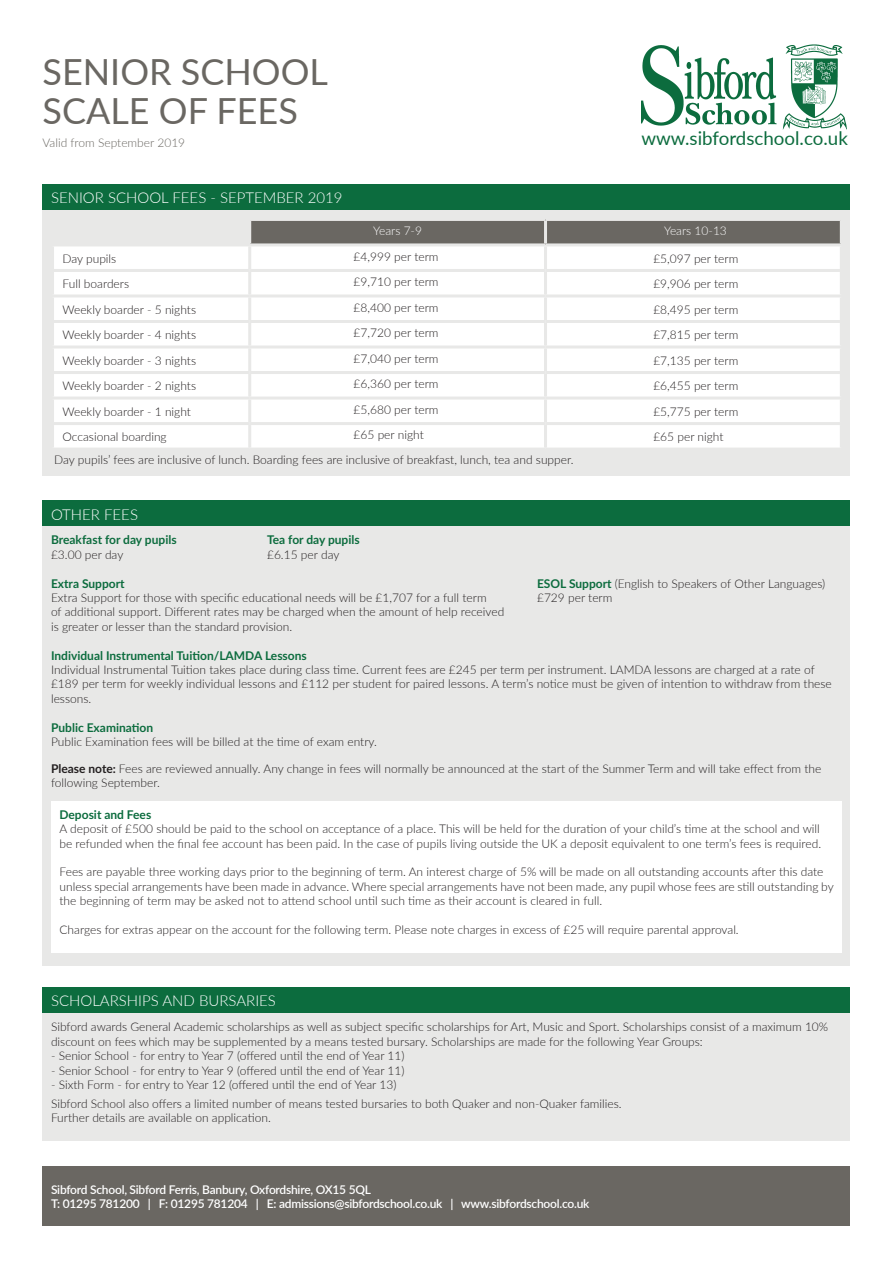
<style>
.page{position:relative;width:893px;height:1263px;background:#fff}
.page>*{position:absolute;margin:0;border:0;box-sizing:border-box;transform-origin:0 0}
.t1{font:36px/39px "Lato";color:#6a6762}
.t2{font:18.75px "Lato";color:#0c6c3e}
.t3{font:300 15px "Lato";color:#fff}
.t4{font:300 12px/14.4px "Lato";color:#231f20}
.t5{font:600 12px/14.4px "Lato";letter-spacing:-.02em;color:#fff}
.t6{font:700 12px "Lato";color:#0c6c3e}
.t7{font:300 12px "Lato";color:#6a6762}
.t8{font:300 12px "Lato";color:#fff}
.s1{font-weight:700;color:#0c6c3e}
.s2{font-weight:700}
</style>
<div class="page">
<img style="left:641px;top:44px;width:206px;height:86px">
<div style="left:43px;top:209px;width:807px;height:267px;background:#e8e8e7"></div>
<div style="left:250px;top:219px;width:295px;height:26px;background:#6a6762"></div>
<div style="left:545px;top:219px;width:296px;height:26px;background:#6a6762"></div>
<div style="left:54px;top:246px;width:786px;height:202px;background:#fff"></div>
<div style="left:251px;top:246px;width:293px;height:202px;background:#fff"></div>
<hr style="left:250px;top:218px;width:295px;height:3px;background:#e8e8e7">
<hr style="left:248px;top:221px;width:3px;height:22px;background:#e8e8e7">
<hr style="left:545px;top:218px;width:298px;height:3px;background:#e8e8e7">
<hr style="left:544px;top:221px;width:3px;height:22px;background:#e8e8e7">
<hr style="left:840px;top:221px;width:3px;height:22px;background:#e8e8e7">
<hr style="left:250px;top:243px;width:295px;height:3px;background:#e8e8e7">
<hr style="left:248px;top:246px;width:3px;height:23px;background:#e8e8e7">
<hr style="left:545px;top:243px;width:298px;height:3px;background:#e8e8e7">
<hr style="left:544px;top:246px;width:3px;height:23px;background:#e8e8e7">
<hr style="left:51px;top:269px;width:199px;height:3px;background:#e8e8e7">
<hr style="left:250px;top:269px;width:295px;height:3px;background:#e8e8e7">
<hr style="left:248px;top:272px;width:3px;height:22px;background:#e8e8e7">
<hr style="left:545px;top:269px;width:298px;height:3px;background:#e8e8e7">
<hr style="left:544px;top:272px;width:3px;height:22px;background:#e8e8e7">
<hr style="left:51px;top:294px;width:199px;height:3px;background:#e8e8e7">
<hr style="left:250px;top:294px;width:295px;height:3px;background:#e8e8e7">
<hr style="left:248px;top:297px;width:3px;height:23px;background:#e8e8e7">
<hr style="left:545px;top:294px;width:298px;height:3px;background:#e8e8e7">
<hr style="left:544px;top:297px;width:3px;height:23px;background:#e8e8e7">
<hr style="left:51px;top:320px;width:199px;height:3px;background:#e8e8e7">
<hr style="left:250px;top:320px;width:295px;height:3px;background:#e8e8e7">
<hr style="left:248px;top:323px;width:3px;height:22px;background:#e8e8e7">
<hr style="left:545px;top:320px;width:298px;height:3px;background:#e8e8e7">
<hr style="left:544px;top:323px;width:3px;height:22px;background:#e8e8e7">
<hr style="left:51px;top:345px;width:199px;height:3px;background:#e8e8e7">
<hr style="left:250px;top:345px;width:295px;height:3px;background:#e8e8e7">
<hr style="left:248px;top:348px;width:3px;height:23px;background:#e8e8e7">
<hr style="left:545px;top:345px;width:298px;height:3px;background:#e8e8e7">
<hr style="left:544px;top:348px;width:3px;height:23px;background:#e8e8e7">
<hr style="left:51px;top:371px;width:199px;height:3px;background:#e8e8e7">
<hr style="left:250px;top:371px;width:295px;height:3px;background:#e8e8e7">
<hr style="left:248px;top:374px;width:3px;height:22px;background:#e8e8e7">
<hr style="left:545px;top:371px;width:298px;height:3px;background:#e8e8e7">
<hr style="left:544px;top:374px;width:3px;height:22px;background:#e8e8e7">
<hr style="left:51px;top:396px;width:199px;height:3px;background:#e8e8e7">
<hr style="left:250px;top:396px;width:295px;height:3px;background:#e8e8e7">
<hr style="left:248px;top:399px;width:3px;height:23px;background:#e8e8e7">
<hr style="left:545px;top:396px;width:298px;height:3px;background:#e8e8e7">
<hr style="left:544px;top:399px;width:3px;height:23px;background:#e8e8e7">
<hr style="left:51px;top:422px;width:199px;height:3px;background:#e8e8e7">
<hr style="left:250px;top:422px;width:295px;height:3px;background:#e8e8e7">
<hr style="left:248px;top:425px;width:3px;height:23px;background:#e8e8e7">
<hr style="left:545px;top:422px;width:298px;height:3px;background:#e8e8e7">
<hr style="left:544px;top:425px;width:3px;height:23px;background:#e8e8e7">
<div style="left:43px;top:184px;width:807px;height:25px;background:#0c6c3e"></div>
<div style="left:43px;top:526px;width:807px;height:439px;background:#e8e8e7"></div>
<div style="left:51px;top:801px;width:791px;height:151px;background:#fff"></div>
<div style="left:43px;top:501px;width:807px;height:25px;background:#0c6c3e"></div>
<div style="left:43px;top:1166px;width:807px;height:60px;background:#6a6762"></div>
<div style="left:43px;top:988px;width:807px;height:25px;background:#0c6c3e"></div>
<div style="left:43px;top:1013px;width:807px;height:128px;background:#e8e8e7"></div>
<h1 class="t1" style="left:43px;top:51px;width:287px">SENIOR SCHOOL<br>SCALE OF FEES</h1>
<p class="t7" style="left:43px;top:135px;width:144px">Valid from September 2019</p>
<p class="t3" style="left:51px;top:187px;width:293px">SENIOR SCHOOL FEES - SEPTEMBER 2019</p>
<h2 class="t2" style="left:641px;top:125px;width:208px">www.sibfordschool.co.uk</h2>
<p class="t8" style="left:373px;top:222px;width:50px">Years 7-9</p>
<p class="t8" style="left:664px;top:223px;width:64px">Years 10-13</p>
<p class="t4" style="left:63px;top:251px;width:55px">Day pupils</p>
<p class="t4" style="left:354px;top:249px;width:87px">£4,999 per term</p>
<p class="t4" style="left:653px;top:251px;width:87px">£5,097 per term</p>
<p class="t4" style="left:63px;top:276px;width:68px">Full boarders</p>
<p class="t4" style="left:354px;top:274px;width:87px">£9,710 per term</p>
<p class="t4" style="left:653px;top:276px;width:87px">£9,906 per term</p>
<p class="t4" style="left:63px;top:302px;width:135px">Weekly boarder - 5 nights</p>
<p class="t4" style="left:354px;top:300px;width:87px">£8,400 per term</p>
<p class="t4" style="left:653px;top:302px;width:87px">£8,495 per term</p>
<p class="t4" style="left:63px;top:327px;width:135px">Weekly boarder - 4 nights</p>
<p class="t4" style="left:354px;top:325px;width:87px">£7,720 per term</p>
<p class="t4" style="left:653px;top:327px;width:87px">£7,815 per term</p>
<p class="t4" style="left:63px;top:353px;width:135px">Weekly boarder - 3 nights</p>
<p class="t4" style="left:354px;top:351px;width:87px">£7,040 per term</p>
<p class="t4" style="left:653px;top:353px;width:87px">£7,135 per term</p>
<p class="t4" style="left:63px;top:378px;width:135px">Weekly boarder - 2 nights</p>
<p class="t4" style="left:354px;top:376px;width:87px">£6,360 per term</p>
<p class="t4" style="left:653px;top:378px;width:87px">£6,455 per term</p>
<p class="t4" style="left:63px;top:404px;width:130px">Weekly boarder - 1 night</p>
<p class="t4" style="left:354px;top:402px;width:87px">£5,680 per term</p>
<p class="t4" style="left:653px;top:404px;width:87px">£5,775 per term</p>
<p class="t4" style="left:63px;top:429px;width:106px">Occasional boarding</p>
<p class="t4" style="left:354px;top:427px;width:72px">£65 per night</p>
<p class="t4" style="left:653px;top:429px;width:72px">£65 per night</p>
<p class="t4" style="left:54px;top:452px;width:521px">Day pupils’ fees are inclusive of lunch. Boarding fees are inclusive of breakfast, lunch, tea and supper.</p>
<p class="t3" style="left:51px;top:504px;width:89px">OTHER FEES</p>
<p class="t6" style="left:51px;top:531px;width:127px">Breakfast for day pupils</p>
<p class="t6" style="left:267px;top:531px;width:94px">Tea for day pupils</p>
<p class="t4" style="left:51px;top:547px;width:74px">£3.00 per day</p>
<p class="t4" style="left:267px;top:547px;width:74px">£6.15 per day</p>
<p class="t6" style="left:51px;top:574px;width:75px">Extra Support</p>
<p class="t4" style="left:537px;top:576px;width:290px"><span class="s1">ESOL Support</span> (English to Speakers of Other Languages)</p>
<p class="t4" style="left:51px;top:590px;width:437px">Extra Support for those with specific educational needs will be £1,707 for a full term</p>
<p class="t4" style="left:537px;top:590px;width:77px">£729 per term</p>
<p class="t4" style="left:51px;top:604px;width:455px">of additional support. Different rates may be charged when the amount of help received is greater or lesser than the standard provision.</p>
<p class="t6" style="left:51px;top:646px;width:257px">Individual Instrumental Tuition/LAMDA Lessons</p>
<p class="t4" style="left:51px;top:662px;width:782px">Individual Instrumental Tuition takes place during class time. Current fees are £245 per term per instrument. LAMDA lessons are charged at a rate of £189 per term for weekly individual lessons and £112 per student for paired lessons. A term’s notice must be given of intention to withdraw from these lessons.</p>
<p class="t6" style="left:51px;top:718px;width:104px">Public Examination</p>
<p class="t4" style="left:51px;top:734px;width:327px">Public Examination fees will be billed at the time of exam entry.</p>
<p class="t4" style="left:51px;top:761px;width:772px"><span class="s2">Please note:</span> Fees are reviewed annually. Any change in fees will normally be announced at the start of the Summer Term and will take effect from the following September.</p>
<p class="t6" style="left:60px;top:806px;width:93px">Deposit and Fees</p>
<p class="t4" style="left:60px;top:821px;width:763px">A deposit of £500 should be paid to the school on acceptance of a place. This will be held for the duration of your child’s time at the school and will be refunded when the final fee account has been paid. In the case of pupils living outside the UK a deposit equivalent to one term’s fees is required.</p>
<p class="t4" style="left:60px;top:864px;width:776px">Fees are payable three working days prior to the beginning of term. An interest charge of 5% will be made on all outstanding accounts after this date unless special arrangements have been made in advance. Where special arrangements have not been made, any pupil whose fees are still outstanding by the beginning of term may be asked not to attend school until such time as their account is cleared in full.</p>
<p class="t4" style="left:60px;top:922px;width:681px">Charges for extras appear on the account for the following term. Please note charges in excess of £25 will require parental approval.</p>
<p class="t3" style="left:51px;top:990px;width:226px">SCHOLARSHIPS AND BURSARIES</p>
<p class="t4" style="left:51px;top:1019px;width:779px">Sibford awards General Academic scholarships as well as subject specific scholarships for Art, Music and Sport. Scholarships consist of a maximum 10% discount on fees which may be supplemented by a means tested bursary. Scholarships are made for the following Year Groups:</p>
<p class="t4" style="left:51px;top:1048px;width:355px">- Senior School - for entry to Year 7 (offered until the end of Year 11)</p>
<p class="t4" style="left:51px;top:1062px;width:355px">- Senior School - for entry to Year 9 (offered until the end of Year 11)</p>
<p class="t4" style="left:51px;top:1075px;width:572px;line-height:18.6px">- Sixth Form - for entry to Year 12 (offered until the end of Year 13)<br>Sibford School also offers a limited number of means tested bursaries to both Quaker and non-Quaker families.</p>
<p class="t4" style="left:51px;top:1110px;width:221px">Further details are available on application.</p>
<p class="t5" style="left:51px;top:1181px;width:540px">Sibford School, Sibford Ferris, Banbury, Oxfordshire, OX15 5QL<br>T: 01295 781200 | F: 01295 781204 | E: admissions@sibfordschool.co.uk | www.sibfordschool.co.uk</p>
</div>
